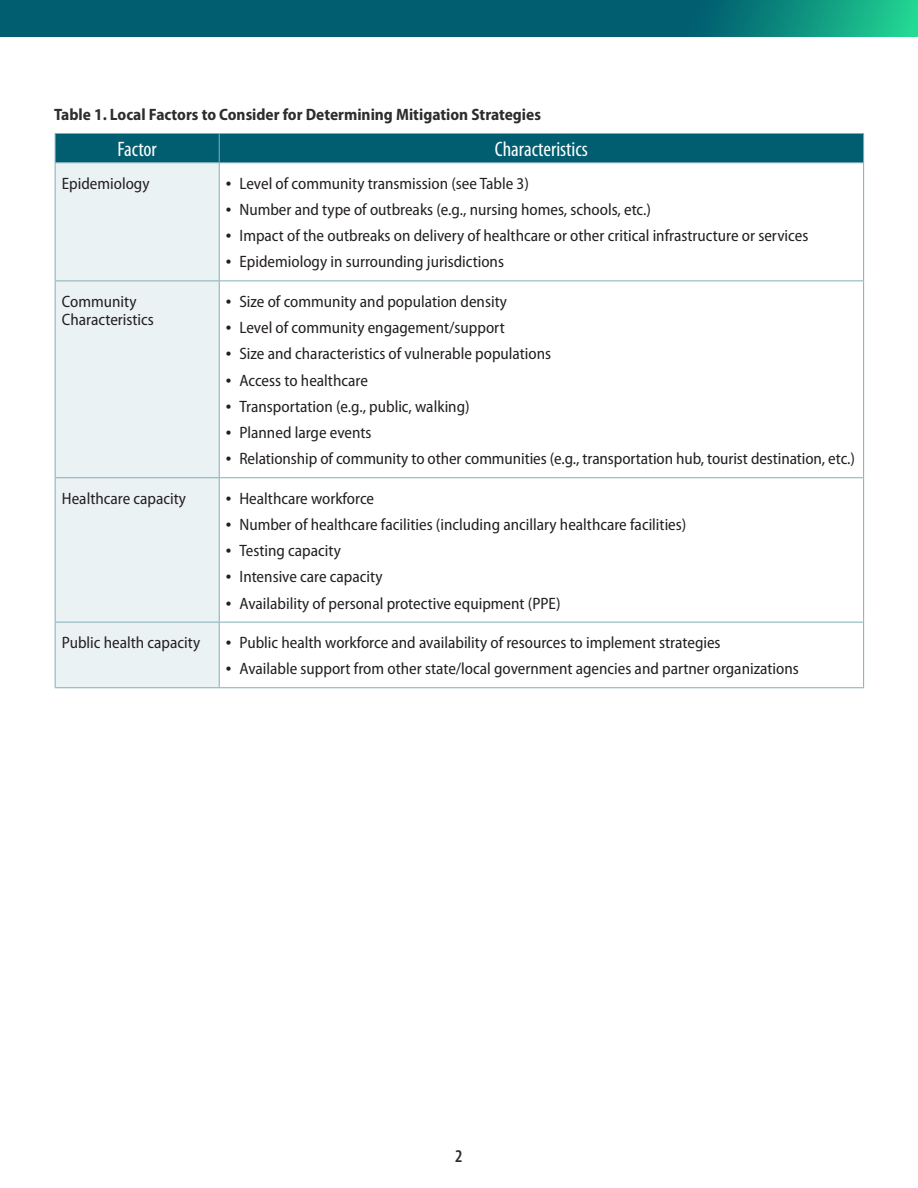
<style>
.page{position:relative;width:918px;height:1188px;background:#fff}
.page>*{position:absolute;margin:0;border:0;box-sizing:border-box;transform-origin:0 0}
.Table_Headers_white{font:condensed 21px "Myriad Pro";color:#fff}
.t1{font:600 condensed 18px "Myriad Pro";color:#2d2d2d}
.Table_Data_left{font:semi-condensed 16.5px/18px "Myriad Pro";color:#231f20}
.Table_Title{font:700 semi-condensed 16.5px "Myriad Pro";color:#2d2d2d}
.s1{font-size:20.7px}
</style>
<div class="page">
<svg style="left:0;top:0;width:918px;height:37px;background:#036b73"></svg>
<div style="left:56px;top:163px;width:163px;height:117px;background:#ebf2f4"></div>
<div style="left:56px;top:281px;width:163px;height:406px;background:#ebf2f4"></div>
<hr style="left:55px;top:280px;width:164px;height:1px;background:#80aeb8">
<hr style="left:219px;top:281px;width:1px;height:196px;background:#80aeb8">
<hr style="left:55px;top:477px;width:164px;height:1px;background:#80aeb8">
<hr style="left:219px;top:477px;width:645px;height:1px;background:#80aeb8">
<hr style="left:219px;top:478px;width:1px;height:144px;background:#80aeb8">
<hr style="left:219px;top:622px;width:1px;height:65px;background:#80aeb8">
<hr style="left:219px;top:163px;width:1px;height:117px;background:#80aeb8">
<hr style="left:219px;top:280px;width:645px;height:1px;background:#80aeb8">
<hr style="left:55px;top:133px;width:164px;height:1px;background:#80aeb8">
<hr style="left:219px;top:133px;width:645px;height:1px;background:#80aeb8">
<div style="left:55px;top:134px;width:809px;height:29px;background:#005e70"></div>
<hr style="left:55px;top:163px;width:1px;height:117px;background:#80aeb8">
<hr style="left:219px;top:162px;width:645px;height:1px;background:#80aeb8">
<hr style="left:863px;top:163px;width:1px;height:117px;background:#80aeb8">
<hr style="left:55px;top:281px;width:1px;height:196px;background:#80aeb8">
<hr style="left:863px;top:281px;width:1px;height:196px;background:#80aeb8">
<hr style="left:55px;top:478px;width:1px;height:144px;background:#80aeb8">
<hr style="left:863px;top:478px;width:1px;height:144px;background:#80aeb8">
<hr style="left:55px;top:622px;width:164px;height:1px;background:#80aeb8">
<hr style="left:55px;top:622px;width:1px;height:65px;background:#80aeb8">
<hr style="left:219px;top:622px;width:645px;height:1px;background:#80aeb8">
<hr style="left:863px;top:622px;width:1px;height:65px;background:#80aeb8">
<hr style="left:55px;top:687px;width:164px;height:1px;background:#80aeb8">
<hr style="left:219px;top:687px;width:645px;height:1px;background:#80aeb8">
<p class="Table_Title" style="left:54px;top:106px;width:488px">Table 1. Local Factors to Consider for Determining Mitigation Strategies</p>
<p class="Table_Headers_white" style="left:118px;top:138px;width:41px">Factor</p>
<p class="Table_Headers_white" style="left:495px;top:138px;width:94px">Characteristics</p>
<p class="Table_Data_left" style="left:62px;top:174px;width:89px">Epidemiology</p>
<p class="Table_Data_left" style="left:226px;top:174px;width:304px"><span class="s1">•</span> Level of community transmission (see Table 3)</p>
<p class="Table_Data_left" style="left:226px;top:201px;width:427px"><span class="s1">•</span> Number and type of outbreaks (e.g., nursing homes, schools, etc.)</p>
<p class="Table_Data_left" style="left:226px;top:227px;width:584px"><span class="s1">•</span> Impact of the outbreaks on delivery of healthcare or other critical infrastructure or services</p>
<p class="Table_Data_left" style="left:226px;top:253px;width:280px"><span class="s1">•</span> Epidemiology in surrounding jurisdictions</p>
<p class="Table_Data_left" style="left:62px;top:293px;width:94px">Community<br>Characteristics</p>
<p class="Table_Data_left" style="left:226px;top:293px;width:283px"><span class="s1">•</span> Size of community and population density</p>
<p class="Table_Data_left" style="left:226px;top:319px;width:280px"><span class="s1">•</span> Level of community engagement/support</p>
<p class="Table_Data_left" style="left:226px;top:345px;width:327px"><span class="s1">•</span> Size and characteristics of vulnerable populations</p>
<p class="Table_Data_left" style="left:226px;top:371px;width:143px"><span class="s1">•</span> Access to healthcare</p>
<p class="Table_Data_left" style="left:226px;top:398px;width:245px"><span class="s1">•</span> Transportation (e.g., public, walking)</p>
<p class="Table_Data_left" style="left:226px;top:424px;width:147px"><span class="s1">•</span> Planned large events</p>
<p class="Table_Data_left" style="left:226px;top:450px;width:630px"><span class="s1">•</span> Relationship of community to other communities (e.g., transportation hub, tourist destination, etc.)</p>
<p class="Table_Data_left" style="left:62px;top:489px;width:126px">Healthcare capacity</p>
<p class="Table_Data_left" style="left:226px;top:489px;width:150px"><span class="s1">•</span> Healthcare workforce</p>
<p class="Table_Data_left" style="left:226px;top:516px;width:462px"><span class="s1">•</span> Number of healthcare facilities (including ancillary healthcare facilities)</p>
<p class="Table_Data_left" style="left:226px;top:542px;width:116px"><span class="s1">•</span> Testing capacity</p>
<p class="Table_Data_left" style="left:226px;top:568px;width:158px"><span class="s1">•</span> Intensive care capacity</p>
<p class="Table_Data_left" style="left:226px;top:594px;width:336px"><span class="s1">•</span> Availability of personal protective equipment (PPE)</p>
<p class="Table_Data_left" style="left:62px;top:634px;width:140px">Public health capacity</p>
<p class="Table_Data_left" style="left:226px;top:634px;width:496px"><span class="s1">•</span> Public health workforce and availability of resources to implement strategies</p>
<p class="Table_Data_left" style="left:226px;top:660px;width:574px"><span class="s1">•</span> Available support from other state/local government agencies and partner organizations</p>
<p class="t1" style="left:455px;top:1146px;width:9px">2</p>
</div>
